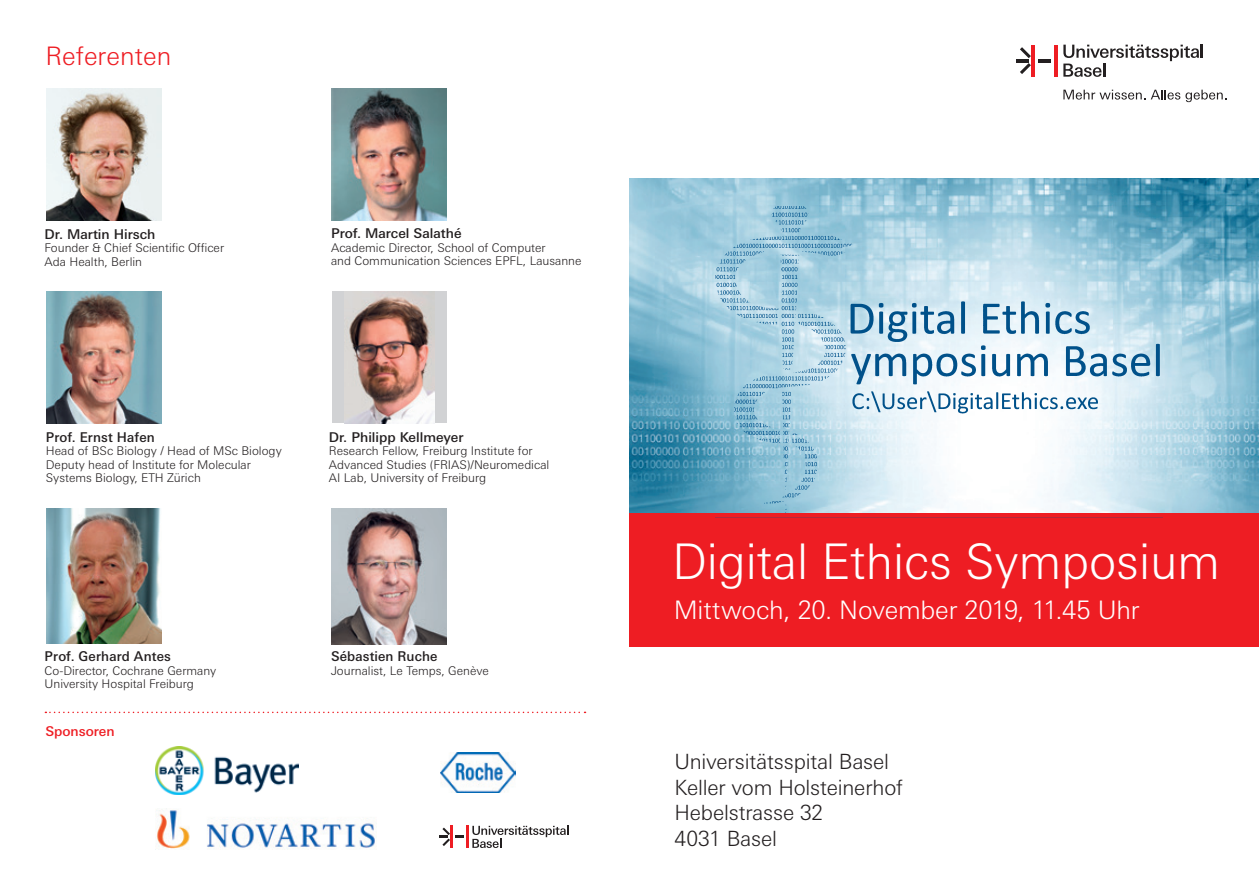
<style>
.page{position:relative;width:1259px;height:893px;background:#fff}
.page>*{position:absolute;margin:0;border:0;box-sizing:border-box;transform-origin:0 0}
.t1{font:300 49.2px "LT Univers Basic";color:#fff}
.t2{font:300 25.5px "LT Univers Basic";letter-spacing:-.015em;color:#fff}
.t3{font:300 25.5px "LT Univers Basic";color:#ee1d23}
.t4{font:300 21px/25.5px "LT Univers Basic";letter-spacing:-.005em;color:#231f20}
.t5{font:500 13.5px "LT Univers Basic";color:#231f20}
.t6{font:500 13.5px "LT Univers Basic";color:#ee1d23}
.t7{font:300 12px/13.5px "LT Univers Basic";color:#231f20}
</style>
<div class="page">
<hr style="left:1031px;top:45px;width:4px;height:32px;background:#ee1d23">
<hr style="left:1054px;top:45px;width:3px;height:32px;background:#ee1d23">
<svg style="left:1038px;top:59px;width:13px;height:3px"></svg>
<svg style="left:1016px;top:47px;width:15px;height:27px"></svg>
<svg style="left:1063px;top:45px;width:140px;height:32px"></svg>
<svg style="left:1063px;top:90px;width:163px;height:12px"></svg>
<img style="left:332px;top:88px;width:114px;height:132px">
<img style="left:46px;top:88px;width:115px;height:132px">
<img style="left:46px;top:291px;width:115px;height:132px">
<img style="left:46px;top:508px;width:115px;height:135px">
<div style="left:332px;top:291px;width:114px;height:132px;background:#d1d2d4"></div>
<img style="left:345px;top:291px;width:89px;height:132px">
<img style="left:332px;top:509px;width:114px;height:135px">
<img style="left:156px;top:810px;width:221px;height:39px">
<svg style="left:45px;top:712px;width:540px;height:1px"></svg>
<hr style="left:451px;top:826px;width:2px;height:22px;background:#ee1d23">
<hr style="left:466px;top:826px;width:2px;height:22px;background:#ee1d23">
<svg style="left:440px;top:828px;width:24px;height:18px"></svg>
<svg style="left:472px;top:826px;width:96px;height:22px"></svg>
<img style="left:155px;top:746px;width:144px;height:48px">
<img style="left:440px;top:753px;width:76px;height:39px">
<img style="left:629px;top:179px;width:630px;height:334px">
<div style="left:629px;top:513px;width:630px;height:134px;background:#ee1d23"></div>
<img style="left:716px;top:207px;width:446px;height:311px">
<h2 class="t3" style="left:45px;top:40px;width:127px">Referenten</h2>
<p class="t5" style="left:45px;top:226px;width:112px">Dr. Martin Hirsch</p>
<p class="t7" style="left:45px;top:241px;width:181px">Founder &amp; Chief Scientific Officer<br>Ada Health, Berlin</p>
<p class="t5" style="left:331px;top:225px;width:132px">Prof. Marcel Salathé</p>
<p class="t7" style="left:331px;top:240px;width:252px">Academic Director, School of Computer<br>and Communication Sciences EPFL, Lausanne</p>
<p class="t5" style="left:46px;top:429px;width:110px">Prof. Ernst Hafen</p>
<p class="t7" style="left:46px;top:444px;width:237px">Head of BSc Biology / Head of MSc Biology<br>Deputy head of Institute for Molecular<br>Systems Biology, ETH Zürich</p>
<p class="t5" style="left:329px;top:429px;width:136px">Dr. Philipp Kellmeyer</p>
<p class="t7" style="left:329px;top:444px;width:222px">Research Fellow, Freiburg Institute for<br>Advanced Studies (FRIAS)/Neuromedical<br>AI Lab, University of Freiburg</p>
<p class="t5" style="left:45px;top:648px;width:128px">Prof. Gerhard Antes</p>
<p class="t7" style="left:45px;top:663px;width:173px">Co-Director, Cochrane Germany<br>University Hospital Freiburg</p>
<p class="t6" style="left:45px;top:723px;width:71px">Sponsoren</p>
<p class="t5" style="left:331px;top:648px;width:108px">Sébastien Ruche</p>
<p class="t7" style="left:331px;top:663px;width:159px">Journalist, Le Temps, Genève</p>
<h1 class="t1" style="left:672px;top:533px;width:550px">Digital Ethics Symposium</h1>
<h2 class="t2" style="left:674px;top:595px;width:467px">Mittwoch, 20. November 2019, 11.45 Uhr</h2>
<h3 class="t4" style="left:674px;top:749px;width:230px">Universitätsspital Basel<br>Keller vom Holsteinerhof<br>Hebelstrasse 32<br>4031 Basel</h3>
</div>
